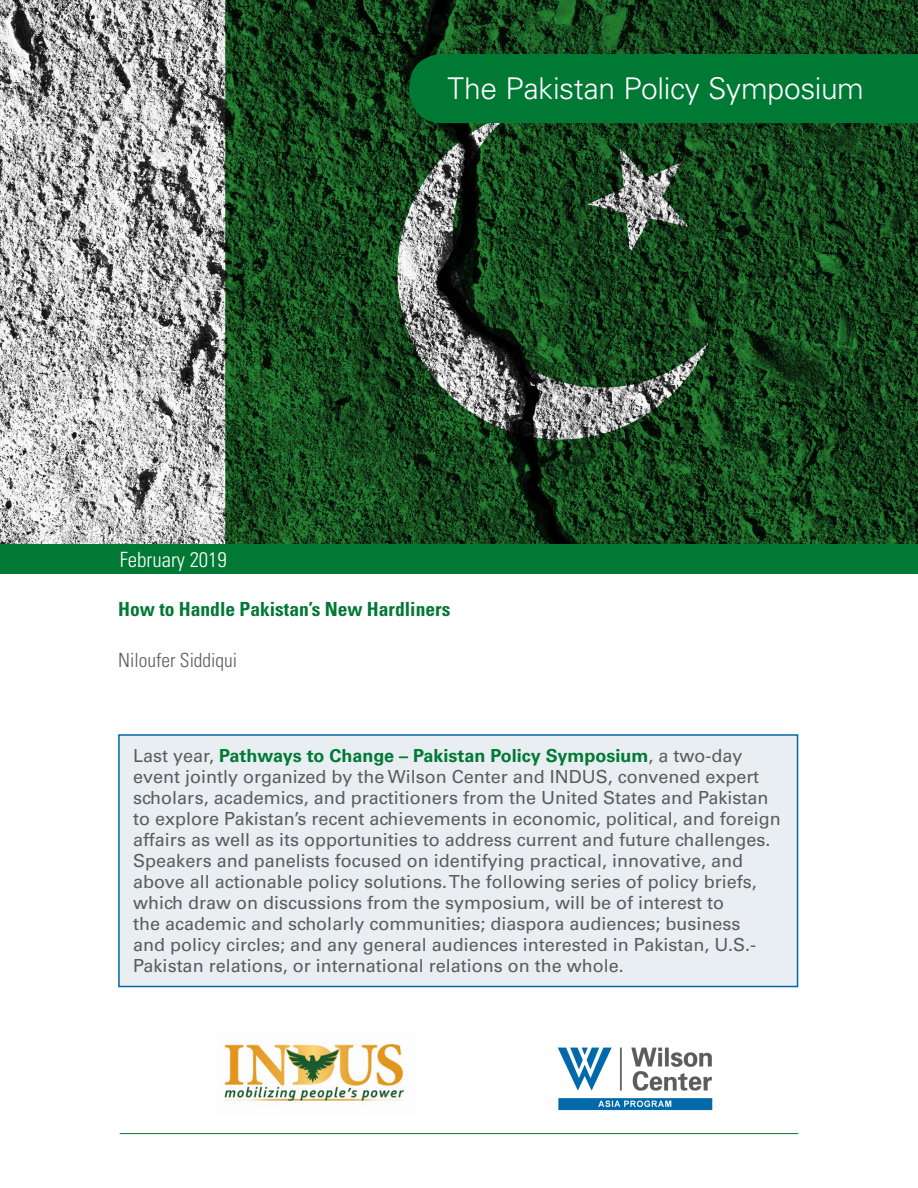
<style>
.page{position:relative;width:918px;height:1188px;background:#fff}
.page>*{position:absolute;margin:0;border:0;box-sizing:border-box;transform-origin:0 0}
.t1{font:300 30px "Univers LT Std";letter-spacing:-.015em;color:#fff}
.t2{font:300 condensed 21px "Univers LT Std";color:#fff}
.t3{font:700 condensed 19.5px "Univers LT Std";color:#007935}
.t4{font:300 condensed 19.5px "Univers LT Std";color:#5c5c5c}
.t5{font:18px/21px "Univers LT Std";color:#5c5c5c}
.s1{font-weight:700;color:#007935}
</style>
<div class="page">
<img style="left:0;top:0;width:918px;height:544px">
<div style="left:409px;top:54px;width:509px;height:69px;background:#007935"></div>
<div style="left:0;top:544px;width:918px;height:30px;background:#007935"></div>
<hr style="left:120px;top:1133px;width:678px;height:1px;background:#007935">
<img style="left:557px;top:1047px;width:156px;height:64px">
<div style="left:119px;top:735px;width:679px;height:252px;background:#e8eef1"></div>
<div style="left:118px;top:734px;width:680px;height:253px;border:2px solid #0068a9"></div>
<img style="left:223px;top:1043px;width:181px;height:58px">
<p class="t2" style="left:120px;top:547px;width:109px">February 2019</p>
<h1 class="t1" style="left:447px;top:71px;width:418px">The Pakistan Policy Symposium</h1>
<p class="t3" style="left:118px;top:597px;width:334px">How to Handle Pakistan’s New Hardliners</p>
<p class="t4" style="left:118px;top:648px;width:121px">Niloufer Siddiqui</p>
<p class="t5" style="left:133px;top:746px;width:649px">Last year, <span class="s1">Pathways to Change – Pakistan Policy Symposium</span>, a two-day event jointly organized by the Wilson Center and INDUS, convened expert scholars, academics, and practitioners from the United States and Pakistan to explore Pakistan’s recent achievements in economic, political, and foreign affairs as well as its opportunities to address current and future challenges.<br>Speakers and panelists focused on identifying practical, innovative, and above all actionable policy solutions. The following series of policy briefs, which draw on discussions from the symposium, will be of interest to<br>the academic and scholarly communities; diaspora audiences; business<br>and policy circles; and any general audiences interested in Pakistan, U.S.- Pakistan relations, or international relations on the whole.</p>
</div>
